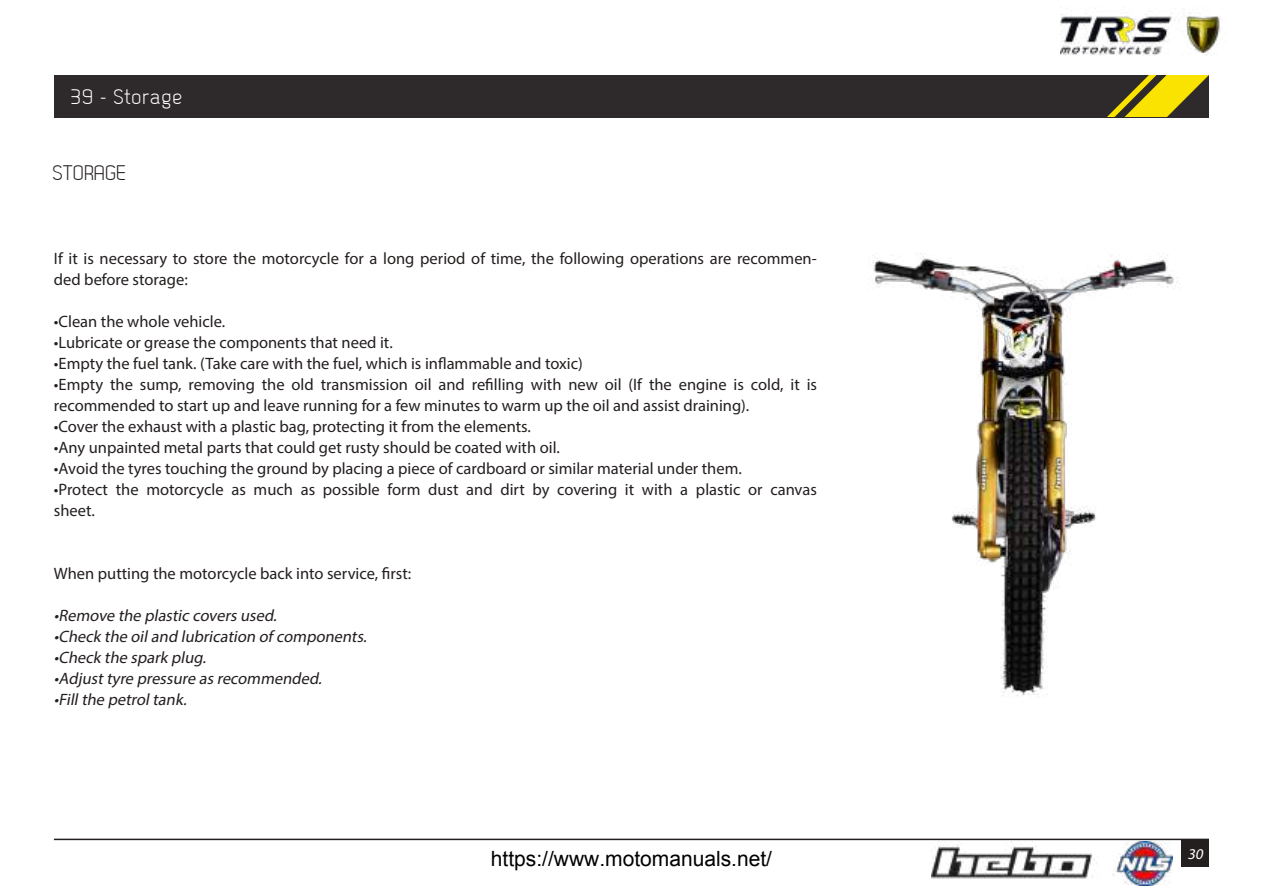
<style>
.page{position:relative;width:1263px;height:893px;background:#fff}
.page>*{position:absolute;margin:0;border:0;box-sizing:border-box;transform-origin:0 0}
.t1{font:21px "Dekar";letter-spacing:.05em;color:#fff}
.t2{font:21px "Dekar";color:#241f1f}
.t3{font:16.5px/21px "Myriad Pro";color:#241f1f}
.t4{font:italic 16.5px "Myriad Pro";color:#241f1f}
.t5{font:italic 15px "Myriad Pro";color:#fff}
</style>
<div class="page">
<div style="left:1181px;top:839px;width:28px;height:28px;background:#241f1f"></div>
<img style="left:931px;top:842px;width:242px;height:44px">
<img style="left:1060px;top:14px;width:161px;height:42px">
<div style="left:54px;top:75px;width:1155px;height:42px;background:#2e292a"></div>
<svg style="left:1107px;top:75px;width:102px;height:42px"></svg>
<hr style="left:54px;top:839px;width:1155px;height:1px;background:#241f1f">
<img style="left:873px;top:253px;width:307px;height:445px">
<p class="t1" style="left:71px;top:86px;width:113px">39 - Storage</p>
<p class="t2" style="left:53px;top:162px;width:75px">STORAGE</p>
<p class="t3" style="left:54px;top:248px;width:764px">If it is necessary to store the motorcycle for a long period of time, the following operations are recommen&shy;ded before storage:</p>
<p class="t3" style="left:54px;top:311px;width:173px">•Clean the whole vehicle.</p>
<p class="t3" style="left:54px;top:332px;width:340px">•Lubricate or grease the components that need it.</p>
<p class="t3" style="left:54px;top:353px;width:530px">•Empty the fuel tank. (Take care with the fuel, which is inflammable and toxic)</p>
<p class="t3" style="left:54px;top:374px;width:765px">•Empty the sump, removing the old transmission oil and refilling with new oil (If the engine is cold, it is recommended to start up and leave running for a few minutes to warm up the oil and assist draining).</p>
<p class="t3" style="left:54px;top:416px;width:479px">•Cover the exhaust with a plastic bag, protecting it from the elements.</p>
<p class="t3" style="left:54px;top:437px;width:507px">•Any unpainted metal parts that could get rusty should be coated with oil.</p>
<p class="t3" style="left:54px;top:458px;width:689px">•Avoid the tyres touching the ground by placing a piece of cardboard or similar material under them.</p>
<p class="t3" style="left:54px;top:479px;width:764px">•Protect the motorcycle as much as possible form dust and dirt by covering it with a plastic or canvas sheet.</p>
<p class="t3" style="left:54px;top:563px;width:359px">When putting the motorcycle back into service, first:</p>
<p class="t4" style="left:54px;top:605px;width:228px">•Remove the plastic covers used.</p>
<p class="t4" style="left:54px;top:626px;width:318px">•Check the oiland lubrication of components.</p>
<p class="t4" style="left:54px;top:647px;width:157px">•Check the spark plug.</p>
<p class="t4" style="left:54px;top:668px;width:273px">•Adjusttyre pressure as recommended.</p>
<p class="t4" style="left:54px;top:689px;width:138px">•Fillthe petroltank.</p>
<p class="t5" style="left:1187px;top:844px;width:20px">30</p>
</div>
